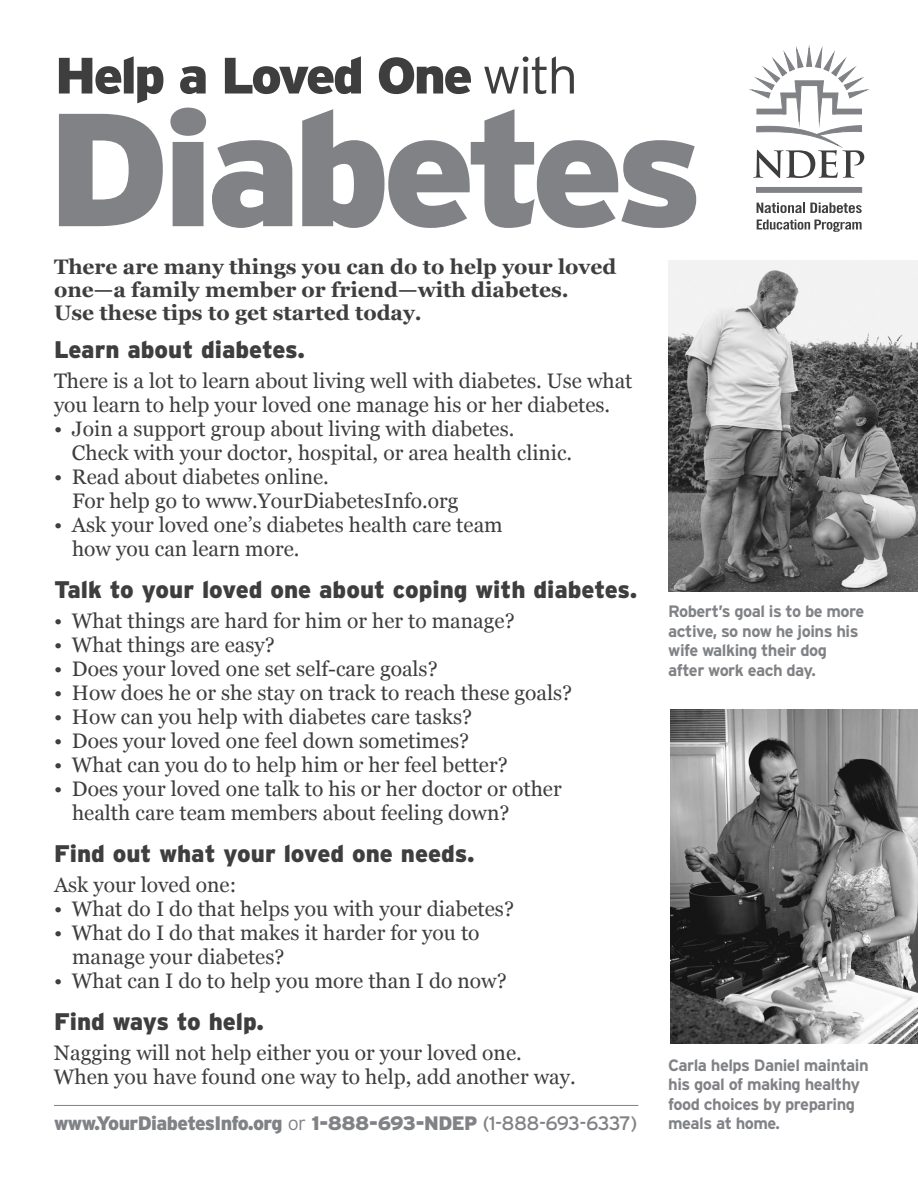
<style>
.page{position:relative;width:918px;height:1188px;background:#fff}
.page>*{position:absolute;margin:0;border:0;box-sizing:border-box;transform-origin:0 0}
.t1{font:900 160.5px "Interstate";letter-spacing:-.05em;color:#808285;scale:1.07 1}
.t2{font:900 51px "Interstate";letter-spacing:-.05em;color:#3e3e3f;scale:1.07 1}
.t3{font:900 24px "Interstate";color:#3e3e3f}
.t4{font:21px/24px "Georgia";color:#3e3e3f}
.t5{font:700 21px/23.2px "Georgia";color:#3e3e3f}
.t6{font:900 19.5px "Interstate";letter-spacing:-.03em;color:#808285}
.t7{font:700 16.5px/19.5px "Interstate";letter-spacing:-.03em;color:#808285}
.s1{font-weight:300}
.s2{font-weight:400}
</style>
<div class="page">
<svg style="left:751px;top:47px;width:116px;height:131px"></svg>
<div style="left:757px;top:187px;width:105px;height:5px;background:#808285"></div>
<div style="left:756px;top:187px;width:106px;height:6px;border:1px solid #808285"></div>
<svg style="left:757px;top:203px;width:105px;height:10px"></svg>
<svg style="left:757px;top:220px;width:105px;height:12px"></svg>
<img style="left:668px;top:261px;width:250px;height:331px">
<hr style="left:54px;top:1105px;width:584px;height:1px;background:#808285">
<img style="left:671px;top:710px;width:247px;height:334px">
<h1 class="t2" style="left:55px;top:46px;width:490px">Help a Loved One <span class="s1">with</span></h1>
<h2 class="t1" style="left:47px;top:78px;width:616px">Diabetes</h2>
<p class="t5" style="left:54px;top:255px;width:564px">There are many things you can do to help your loved one—a family member or friend—with diabetes.<br>Use these tips to get started today.</p>
<h2 class="t3" style="left:54px;top:336px;width:253px">Learn about diabetes.</h2>
<p class="t4" style="left:54px;top:369px;width:580px">There is a lot to learn about living well with diabetes. Use what you learn to help your loved one manage his or her diabetes.</p>
<p class="t4" style="left:72px;top:417px;width:502px;text-indent:-18px">• Join a support group about living with diabetes.<br>Check with your doctor, hospital, or area health clinic.</p>
<p class="t4" style="left:72px;top:465px;width:388px;text-indent:-18px">• Read about diabetes online.<br>For help go to www.YourDiabetesInfo.org</p>
<p class="t4" style="left:72px;top:513px;width:432px;text-indent:-18px">• Ask your loved one’s diabetes health care team how you can learn more.</p>
<h2 class="t3" style="left:54px;top:576px;width:585px">Talk to your loved one about coping with diabetes.</h2>
<p class="t4" style="left:54px;top:609px;width:462px">• What things are hard for him or her to manage?</p>
<p class="t4" style="left:54px;top:633px;width:223px">• What things are easy?</p>
<p class="t4" style="left:54px;top:657px;width:385px">• Does your loved one set self-care goals?</p>
<p class="t4" style="left:54px;top:681px;width:520px">• How does he or she stay on track to reach these goals?</p>
<p class="t4" style="left:54px;top:705px;width:420px">• How can you help with diabetes care tasks?</p>
<p class="t4" style="left:54px;top:729px;width:417px">• Does your loved one feel down sometimes?</p>
<p class="t4" style="left:54px;top:753px;width:455px">• What can you do to help him or her feel better?</p>
<p class="t4" style="left:72px;top:777px;width:491px;text-indent:-18px">• Does your loved one talk to his or her doctor or other health care team members about feeling down?</p>
<p class="t7" style="left:668px;top:601px;width:198px">Robert’s goal is to be more active, so now he joins his wife walking their dog after work each day.</p>
<h2 class="t3" style="left:54px;top:840px;width:422px">Find out what your loved one needs.</h2>
<p class="t4" style="left:54px;top:873px;width:184px">Ask your loved one:</p>
<p class="t4" style="left:54px;top:897px;width:462px">• What do I do that helps you with your diabetes?</p>
<p class="t4" style="left:72px;top:921px;width:409px;text-indent:-18px">• What do I do that makes it harder for you to manage your diabetes?</p>
<p class="t4" style="left:54px;top:969px;width:454px">• What can I do to help you more than I do now?</p>
<h2 class="t3" style="left:54px;top:1008px;width:212px">Find ways to help.</h2>
<p class="t4" style="left:54px;top:1041px;width:523px">Nagging will not help either you or your loved one.<br>When you have found one way to help, add another way.</p>
<p class="t6" style="left:54px;top:1112px;width:585px">www.YourDiabetesInfo.org <span class="s1">or</span> 1-888-693-NDEP <span class="s2">(1-888-693-6337)</span></p>
<p class="t7" style="left:668px;top:1055px;width:202px">Carla helps Daniel maintain his goal of making healthy food choices by preparing meals at home.</p>
</div>
